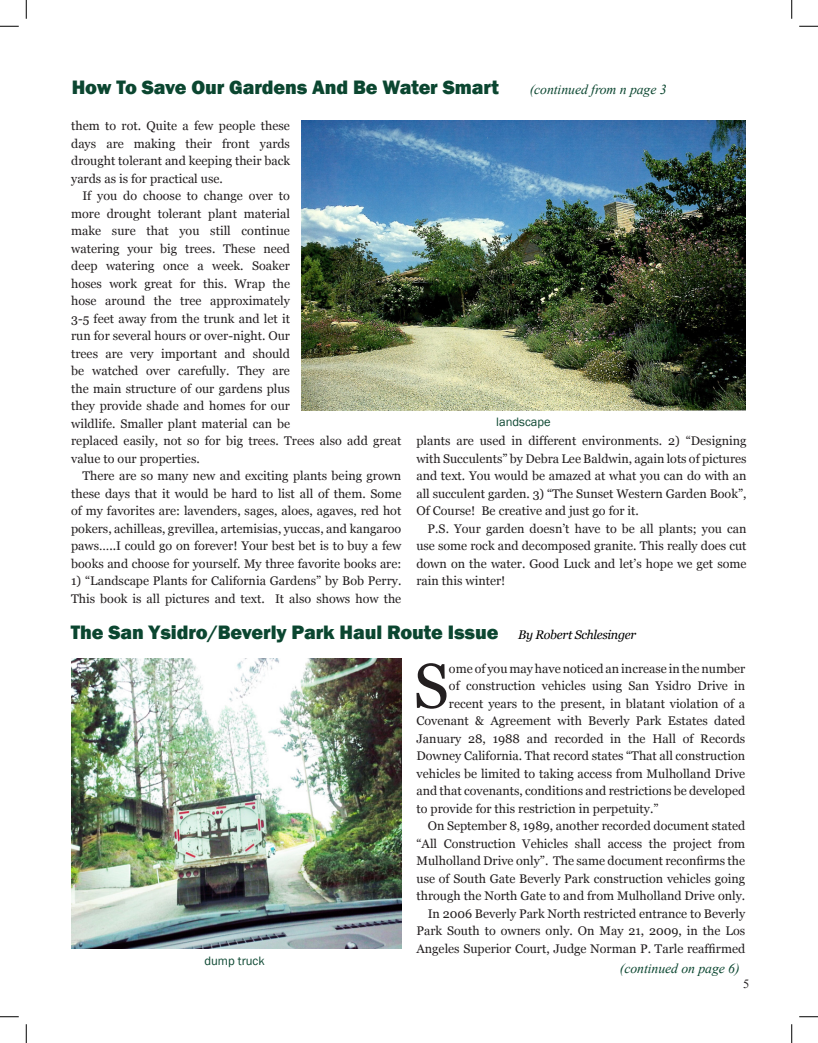
<style>
.page{position:relative;width:818px;height:1043px;background:#fff}
.page>*{position:absolute;margin:0;border:0;box-sizing:border-box;transform-origin:0 0}
.body_first{font:63px "Georgia";color:#231f20}
.head1{font:800 20px "Franklin Gothic";letter-spacing:-.005em;color:#0b4630}
.head1-2{font:italic 13.75px "Times New Roman";letter-spacing:-.005em;color:#0b4630}
.Body_text{font:12.5px/17.5px "Georgia";color:#231f20;text-align:justify}
.body_first-2{font:12.5px "Georgia";color:#231f20}
.t1{font:12.5px "Franklin Gothic";color:#0b4630}
.sidebar{font:12.5px "Times New Roman";color:#231f20}
.s1{font-family:"Georgia";font-weight:400;font-style:italic;font-size:12.5px;color:#000}
</style>
<div class="page">
<img style="left:301px;top:121px;width:444px;height:290px">
<img style="left:71px;top:658px;width:330px;height:290px">
<svg style="left:0;top:25px;width:19px;height:2px"></svg>
<svg style="left:799px;top:25px;width:19px;height:2px"></svg>
<svg style="left:0;top:1016px;width:19px;height:1px"></svg>
<svg style="left:799px;top:1016px;width:19px;height:1px"></svg>
<svg style="left:25px;top:0;width:2px;height:19px"></svg>
<svg style="left:25px;top:1024px;width:2px;height:18px"></svg>
<svg style="left:791px;top:0;width:1px;height:19px"></svg>
<svg style="left:791px;top:1024px;width:1px;height:18px"></svg>
<p class="head1" style="left:72px;top:74px;width:428px">How To Save Our Gardens And Be Water Smart</p>
<p class="head1-2" style="left:529px;top:80px;width:138px">(continued from n page 3</p>
<p class="Body_text" style="left:71px;top:117px;width:220px">them to rot. Quite a few people these days are making their front yards drought tolerant and keeping their back yards as is for practical use.</p>
<p class="Body_text" style="left:71px;top:187px;width:332px;text-align:left;text-indent:11px">If you do choose to change over to<br>more drought tolerant plant material<br>make sure that you still continue<br>watering your big trees. These need<br>deep watering once a week. Soaker<br>hoses work great for this. Wrap the<br>hose around the tree approximately<br>3-5 feet away from the trunk and let it<br>run for several hours or over-night. Our<br>trees are very important and should<br>be watched over carefully. They are<br>the main structure of our gardens plus<br>they provide shade and homes for our<br>wildlife. Smaller plant material can be<br>replaced easily, not so for big trees. Trees also add great value to our properties.</p>
<p class="Body_text" style="left:71px;top:467px;width:332px;text-indent:11px">There are so many new and exciting plants being grown these days that it would be hard to list all of them. Some of my favorites are: lavenders, sages, aloes, agaves, red hot pokers, achilleas, grevillea, artemisias, yuccas, and kangaroo paws…..I could go on forever! Your best bet is to buy a few books and choose for yourself. My three favorite books are:</p>
<p class="Body_text" style="left:71px;top:572px;width:331px">1) “Landscape Plants for California Gardens” by Bob Perry.<br>This book is all pictures and text. It also shows how the</p>
<p class="t1" style="left:496px;top:414px;width:56px">landscape</p>
<p class="Body_text" style="left:416px;top:432px;width:332px">plants are used in different environments. 2) “Designing with Succulents” by Debra Lee Baldwin, again lots of pictures and text. You would be amazed at what you can do with an all succulent garden. 3) “The Sunset Western Garden Book”, Of Course! Be creative and just go for it.</p>
<p class="Body_text" style="left:416px;top:520px;width:331px;text-indent:11px">P.S. Your garden doesn’t have to be all plants; you can use some rock and decomposed granite. This really does cut down on the water. Good Luck and let’s hope we get some rain this winter!</p>
<p class="head1" style="left:71px;top:619px;width:567px">The San Ysidro/Beverly Park Haul Route Issue <span class="s1">By Robert Schlesinger</span></p>
<p class="t1" style="left:204px;top:952px;width:62px">dump truck</p>
<p class="body_first" style="left:413px;top:648px;width:37px">S</p>
<p class="body_first-2" style="left:449px;top:661px;width:298px">ome of you may have noticed an increase in the number</p>
<p class="body_first-2" style="left:449px;top:678px;width:298px">of construction vehicles using San Ysidro Drive in</p>
<p class="body_first-2" style="left:449px;top:696px;width:298px">recent years to the present, in blatant violation of a</p>
<p class="body_first-2" style="left:416px;top:713px;width:330px">Covenant &amp; Agreement with Beverly Park Estates dated</p>
<p class="body_first-2" style="left:416px;top:731px;width:330px">January 28, 1988 and recorded in the Hall of Records</p>
<p class="body_first-2" style="left:416px;top:748px;width:330px">Downey California. That record states “That all construction</p>
<p class="body_first-2" style="left:416px;top:766px;width:330px">vehicles be limited to taking access from Mulholland Drive</p>
<p class="body_first-2" style="left:416px;top:783px;width:330px">and that covenants, conditions and restrictions be developed</p>
<p class="body_first-2" style="left:416px;top:801px;width:243px">to provide for this restriction in perpetuity.”</p>
<p class="Body_text" style="left:416px;top:817px;width:330px;text-indent:11px">On September 8, 1989, another recorded document stated “All Construction Vehicles shall access the project from Mulholland Drive only”. The same document reconfirms the use of South Gate Beverly Park construction vehicles going through the North Gate to and from Mulholland Drive only.</p>
<p class="Body_text" style="left:416px;top:905px;width:330px;text-indent:11px">In 2006 Beverly Park North restricted entrance to Beverly Park South to owners only. On May 21, 2009, in the Los Angeles Superior Court, Judge Norman P. Tarle reaffirmed</p>
<p class="head1-2" style="left:619px;top:958px;width:121px">(continued on page 6)</p>
<p class="sidebar" style="left:743px;top:975px;width:8px">5</p>
</div>
